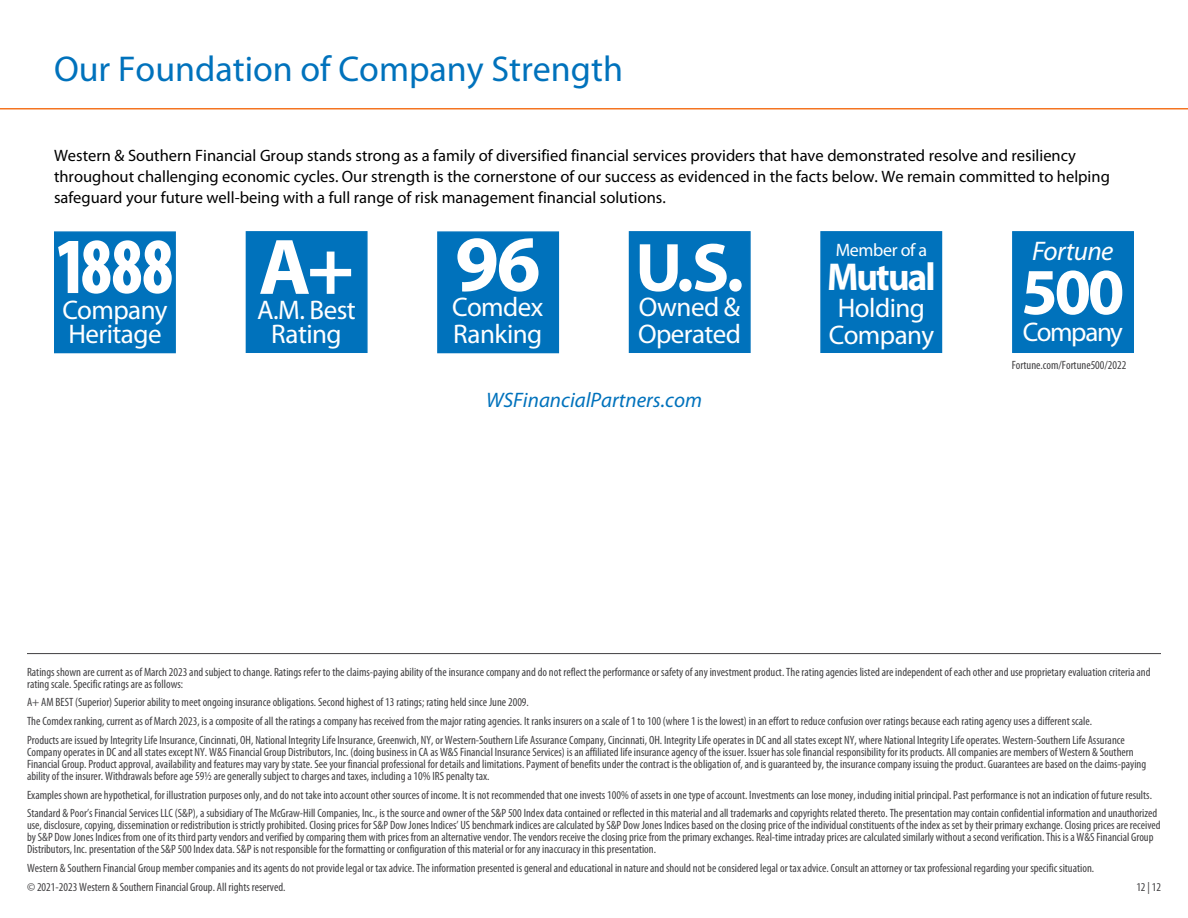
<style>
.page{position:relative;width:1188px;height:918px;background:#fff}
.page>*{position:absolute;margin:0;border:0;box-sizing:border-box;transform-origin:0 0}
.t1{font:700 79.5px "Myriad Pro";color:#fff}
.t2{font:700 69px "Myriad Pro";color:#fff}
.t3{font:700 66px "Myriad Pro";color:#fff}
.t4{font:700 39px "Myriad Pro";letter-spacing:-.05em;color:#fff;scale:.95 1}
.t5{font:36px "Myriad Pro";color:#0072bc}
.t6{font:27px/27px "Myriad Pro";letter-spacing:-.02em;color:#fff}
.t7{font:italic 27px "Myriad Pro";letter-spacing:-.02em;color:#fff}
.t8{font:27px "Myriad Pro";letter-spacing:-.05em;color:#fff}
.t9{font:italic 21px "Myriad Pro";color:#0072bc}
.t10{font:18px "Myriad Pro";letter-spacing:-.02em;color:#fff}
.t11{font:16.5px/21px "Myriad Pro";color:#000}
.t12{font:condensed 12px/12px "Myriad Pro";color:#414042}
</style>
<div class="page">
<hr style="left:27px;top:653px;width:1134px;height:1px;background:#414042">
<hr style="left:0;top:108px;width:1188px;height:2px;background:#f47421">
<div style="left:820px;top:231px;width:122px;height:122px;background:#0072bc;border:1px solid #0072bc"></div>
<div style="left:629px;top:231px;width:122px;height:122px;background:#0072bc;border:1px solid #0072bc"></div>
<div style="left:437px;top:231px;width:122px;height:122px;background:#0072bc;border:1px solid #0072bc"></div>
<div style="left:246px;top:231px;width:122px;height:122px;background:#0072bc;border:1px solid #0072bc"></div>
<div style="left:54px;top:231px;width:122px;height:122px;background:#0072bc;border:1px solid #0072bc"></div>
<svg style="left:58px;top:240px;width:114px;height:54px"></svg>
<div style="left:1012px;top:231px;width:122px;height:122px;background:#0072bc;border:1px solid #0072bc"></div>
<h3 class="t5" style="left:54px;top:49px;width:570px">Our Foundation of Company Strength</h3>
<p class="t11" style="left:54px;top:145px;width:1057px">Western &amp; Southern Financial Group stands strong as a family of diversified financial services providers that have demonstrated resolve and resiliency throughout challenging economic cycles. Our strength is the cornerstone of our success as evidenced in the facts below. We remain committed to helping safeguard your future well-being with a full range of risk management financial solutions.</p>
<h3 class="t6" style="left:62px;top:299px;width:107px;line-height:24px">Company<br>Heritage</h3>
<h1 class="t1" style="left:259px;top:223px;width:97px">A+</h1>
<h3 class="t6" style="left:257px;top:299px;width:100px;line-height:24px;text-align:center">A.M. Best<br>Rating</h3>
<h1 class="t1" style="left:455px;top:219px;width:87px">96</h1>
<h3 class="t6" style="left:452px;top:294px;width:93px">Comdex<br>Ranking</h3>
<h2 class="t2" style="left:635px;top:229px;width:110px">U.S.</h2>
<h3 class="t6" style="left:638px;top:294px;width:104px">Owned &amp;<br>Operated</h3>
<h3 class="t9" style="left:486px;top:389px;width:217px">WSFinancialPartners.com</h3>
<h3 class="t10" style="left:836px;top:240px;width:93px">Member of a</h3>
<h3 class="t4" style="left:827px;top:255px;width:116px">Mutual</h3>
<h3 class="t6" style="left:829px;top:295px;width:107px;text-align:center">Holding<br>Company</h3>
<h3 class="t7" style="left:1032px;top:237px;width:83px">Fortune</h3>
<h3 class="t3" style="left:1021px;top:255px;width:105px">500</h3>
<h3 class="t8" style="left:1023px;top:317px;width:102px">Company</h3>
<p class="t12" style="left:1012px;top:360px;width:116px">Fortune.com/Fortune500/2022</p>
<p class="t12" style="left:27px;top:666px;width:1125px">Ratings shown are current as of March 2023 and subject to change. Ratings refer to the claims-paying ability of the insurance company and do not reflect the performance or safety of any investment product. The rating agencies listed are independent of each other and use proprietary evaluation criteria and rating scale. Specific ratings are as follows:</p>
<p class="t12" style="left:27px;top:693px;width:1099px;line-height:18.8px">A+ AM BEST (Superior) Superior ability to meet ongoing insurance obligations. Second highest of 13 ratings; rating held since June 2009.<br>The Comdex ranking, current as of March 2023, is a composite of all the ratings a company has received from the major rating agencies. It ranks insurers on a scale of 1 to 100 (where 1 is the lowest) in an effort to reduce confusion over ratings because each rating agency uses a different scale.<br>Products are issued by Integrity Life Insurance, Cincinnati, OH, National Integrity Life Insurance, Greenwich, NY, or Western-Southern Life Assurance Company, Cincinnati, OH. Integrity Life operates in DC and all states except NY, where National Integrity Life operates. Western-Southern Life Assurance</p>
<p class="t12" style="left:27px;top:746px;width:1121px">Company operates in DC and all states except NY. W&amp;S Financial Group Distributors, Inc. (doing business in CA as W&amp;S Financial Insurance Services) is an affiliated life insurance agency of the issuer. Issuer has sole financial responsibility for its products. All companies are members of Western &amp; Southern<br>Financial Group. Product approval, availability and features may vary by state. See your financial professional for details and limitations. Payment of benefits under the contract is the obligation of, and is guaranteed by, the insurance company issuing the product. Guarantees are based on the claims-paying ability of the insurer. Withdrawals before age 59½ are generally subject to charges and taxes, including a 10% IRS penalty tax.</p>
<p class="t12" style="left:27px;top:786px;width:1132px;line-height:18.8px">Examples shown are hypothetical, for illustration purposes only, and do not take into account other sources of income. It is not recommended that one invests 100% of assets in one type of account. Investments can lose money, including initial principal. Past performance is not an indication of future results.<br>Standard &amp; Poor’s Financial Services LLC (S&amp;P), a subsidiary of The McGraw-Hill Companies, Inc., is the source and owner of the S&amp;P 500 Index data contained or reflected in this material and all trademarks and copyrights related thereto. The presentation may contain confidential information and unauthorized</p>
<p class="t12" style="left:27px;top:820px;width:1135px">use, disclosure, copying, dissemination or redistribution is strictly prohibited. Closing prices for S&amp;P Dow Jones Indices’ US benchmark indices are calculated by S&amp;P Dow Jones Indices based on the closing price of the individual constituents of the index as set by their primary exchange. Closing prices are received by S&amp;P Dow Jones Indices from one of its third party vendors and verified by comparing them with prices from an alternative vendor. The vendors receive the closing price from the primary exchanges. Real-time intraday prices are calculated similarly without a second verification. This is a W&amp;S Financial Group<br>Distributors, Inc. presentation of the S&amp;P 500 Index data. S&amp;P is not responsible for the formatting or configuration of this material or for any inaccuracy in this presentation.</p>
<p class="t12" style="left:27px;top:859px;width:1069px;line-height:18.8px">Western &amp; Southern Financial Group member companies and its agents do not provide legal or tax advice. The information presented is general and educational in nature and should not be considered legal or tax advice. Consult an attorney or tax professional regarding your specific situation. © 2021-2023 Western &amp; Southern Financial Group. All rights reserved.</p>
<p class="t12" style="left:1136px;top:881px;width:26px">12 | 12</p>
</div>
